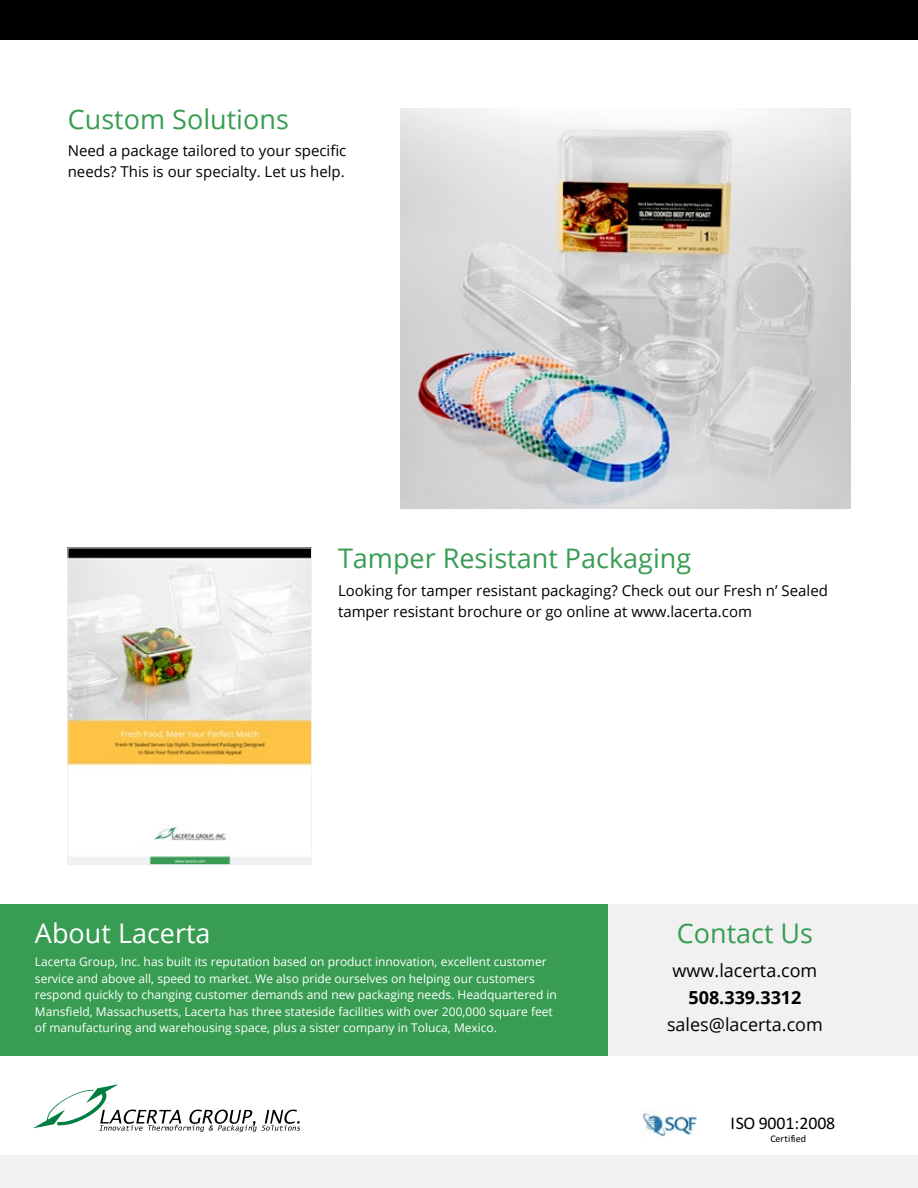
<style>
.page{position:relative;width:918px;height:1188px;background:#fff}
.page>*{position:absolute;margin:0;border:0;box-sizing:border-box;transform-origin:0 0}
.t1{font:27px "Open Sans";color:#389d53}
.t2{font:27px "Open Sans";color:#fff}
.t3{font:18px "Open Sans";color:#000}
.t4{font:700 18px "Open Sans";color:#000}
.t5{font:17.85px "Calibri";letter-spacing:-.005em;color:#000}
.t6{font:15px/21px "Open Sans";color:#000}
.t7{font:12px/16.5px "Open Sans";color:#fff}
.t8{font:10.2px "Calibri";letter-spacing:.01em;color:#000}
</style>
<div class="page">
<div style="left:0;top:0;width:918px;height:40px;background:#000"></div>
<div style="left:595px;top:904px;width:323px;height:152px;background:#f1f1f2"></div>
<img style="left:643px;top:1113px;width:53px;height:23px">
<div style="left:0;top:904px;width:608px;height:152px;background:#389d53"></div>
<div style="left:0;top:1155px;width:918px;height:33px;background:#eff1f2"></div>
<svg style="left:34px;top:1084px;width:266px;height:48px"></svg>
<img style="left:401px;top:108px;width:449px;height:401px">
<img style="left:70px;top:550px;width:240px;height:313px">
<div style="left:68px;top:548px;width:244px;height:317px;border:1px solid #eff1f2"></div>
<h1 class="t1" style="left:68px;top:100px;width:223px">Custom Solutions</h1>
<p class="t6" style="left:68px;top:140px;width:280px">Need a package tailored to your specific needs? This is our specialty. Let us help.</p>
<h1 class="t1" style="left:338px;top:540px;width:355px">Tamper Resistant Packaging</h1>
<p class="t6" style="left:338px;top:580px;width:491px">Looking for tamper resistant packaging? Check out our Fresh n’ Sealed tamper resistant brochure or go online at www.lacerta.com</p>
<h1 class="t2" style="left:35px;top:915px;width:177px">About Lacerta</h1>
<p class="t7" style="left:35px;top:953px;width:523px">Lacerta Group, Inc. has built its reputation based on product innovation, excellent customer service and above all, speed to market. We also pride ourselves on helping our customers respond quickly to changing customer demands and new packaging needs. Headquartered in Mansfield, Massachusetts, Lacerta has three stateside facilities with over 200,000 square feet of manufacturing and warehousing space, plus a sister company in Toluca, Mexico.</p>
<h1 class="t1" style="left:677px;top:915px;width:138px">Contact Us</h1>
<h2 class="t3" style="left:673px;top:958px;width:146px">www.lacerta.com</h2>
<h2 class="t4" style="left:688px;top:984px;width:115px">508.339.3312</h2>
<h2 class="t3" style="left:667px;top:1012px;width:157px">sales@lacerta.com</h2>
<h3 class="t5" style="left:723px;top:1111px;width:106px">ISO 90 1:20 8</h3>
<p class="t8" style="left:763px;top:1131px;width:37px">Certified</p>
<h3 class="t5" style="left:731px;top:1111px;width:106px">ISO 9001:2008</h3>
<p class="t8" style="left:770px;top:1131px;width:37px">Certified</p>
</div>
